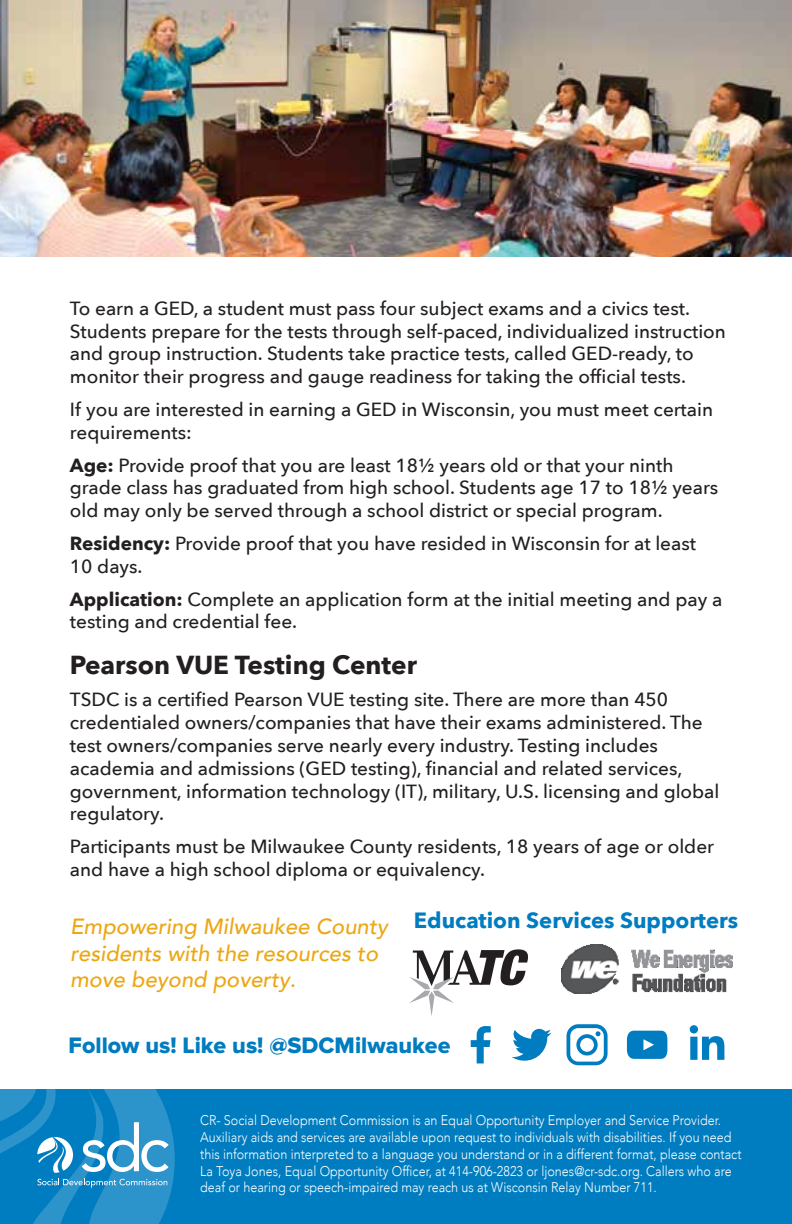
<style>
.page{position:relative;width:792px;height:1224px;background:#fff}
.page>*{position:absolute;margin:0;border:0;box-sizing:border-box;transform-origin:0 0}
.t1{font:700 26px "Avenir Next";color:#231f20}
.t2{font:23.2px "Proxima Nova Extrabld";color:#007cc0}
.t3{font:italic 500 22px/26.4px "Avenir";color:#eca715}
.t4{font:700 22px "Avenir Next";color:#007cc0}
.t5{font:500 19px/22.8px "Avenir Next";color:#231f20}
.t6{font:300 14px/16.8px "Avenir";color:#fff;scale:.9 1}
.s1{font-weight:700}
</style>
<div class="page">
<div style="left:0;top:1090px;width:792px;height:134px;background:#007dc0"></div>
<svg style="left:0;top:1089px;width:175px;height:135px"></svg>
<img style="left:0;top:0;width:792px;height:257px">
<svg style="left:409px;top:949px;width:119px;height:67px"></svg>
<svg style="left:512px;top:1029px;width:39px;height:32px"></svg>
<svg style="left:567px;top:1024px;width:41px;height:41px"></svg>
<svg style="left:471px;top:1026px;width:20px;height:37px"></svg>
<svg style="left:627px;top:1031px;width:40px;height:28px"></svg>
<svg style="left:690px;top:1025px;width:34px;height:35px"></svg>
<img style="left:561px;top:945px;width:172px;height:49px">
<p class="t5" style="left:70px;top:296px;width:657px">To earn a GED, a student must pass four subject exams and a civics test.<br>Students prepare for the tests through self-paced, individualized instruction and group instruction. Students take practice tests, called GED-ready, to monitor their progress and gauge readiness for taking the official tests.</p>
<p class="t5" style="left:70px;top:397px;width:645px">If you are interested in earning a GED in Wisconsin, you must meet certain requirements:</p>
<p class="t5" style="left:70px;top:453px;width:650px"><span class="s1">Age:</span> Provide proof that you are least 18½ years old or that your ninth grade class has graduated from high school. Students age 17 to 18½ years old may only be served through a school district or special program.</p>
<p class="t5" style="left:70px;top:531px;width:628px"><span class="s1">Residency:</span> Provide proof that you have resided in Wisconsin for at least<br>10 days.</p>
<p class="t5" style="left:70px;top:587px;width:654px"><span class="s1">Application:</span> Complete an application form at the initial meeting and pay a testing and credential fee.</p>
<h1 class="t1" style="left:70px;top:642px;width:349px">Pearson VUE Testing Center</h1>
<p class="t5" style="left:70px;top:688px;width:651px">TSDC is a certified Pearson VUE testing site. There are more than 450 credentialed owners/companies that have their exams administered. The test owners/companies serve nearly every industry. Testing includes academia and admissions (GED testing), financial and related services, government, information technology (IT), military, U.S. licensing and global regulatory.</p>
<p class="t5" style="left:70px;top:835px;width:646px">Participants must be Milwaukee County residents, 18 years of age or older and have a high school diploma or equivalency.</p>
<p class="t3" style="left:70px;top:914px;width:319px">Empowering Milwaukee County residents with the resources to move beyond poverty.</p>
<p class="t4" style="left:414px;top:902px;width:326px">Education Services Supporters</p>
<p class="t2" style="left:69px;top:1031px;width:383px">Follow us! Like us! @SDCMilwaukee</p>
<p class="t6" style="left:200px;top:1112px;width:603px">CR- Social Development Commission is an Equal Opportunity Employer and Service Provider.<br>Auxiliary aids and services are available upon request to individuals with disabilities. If you need this information interpreted to a language you understand or in a different format, please contact La Toya Jones, Equal Opportunity Officer, at 414-906-2823 or ljones@cr-sdc.org. Callers who are deaf or hearing or speech-impaired may reach us at Wisconsin Relay Number 711.</p>
</div>
